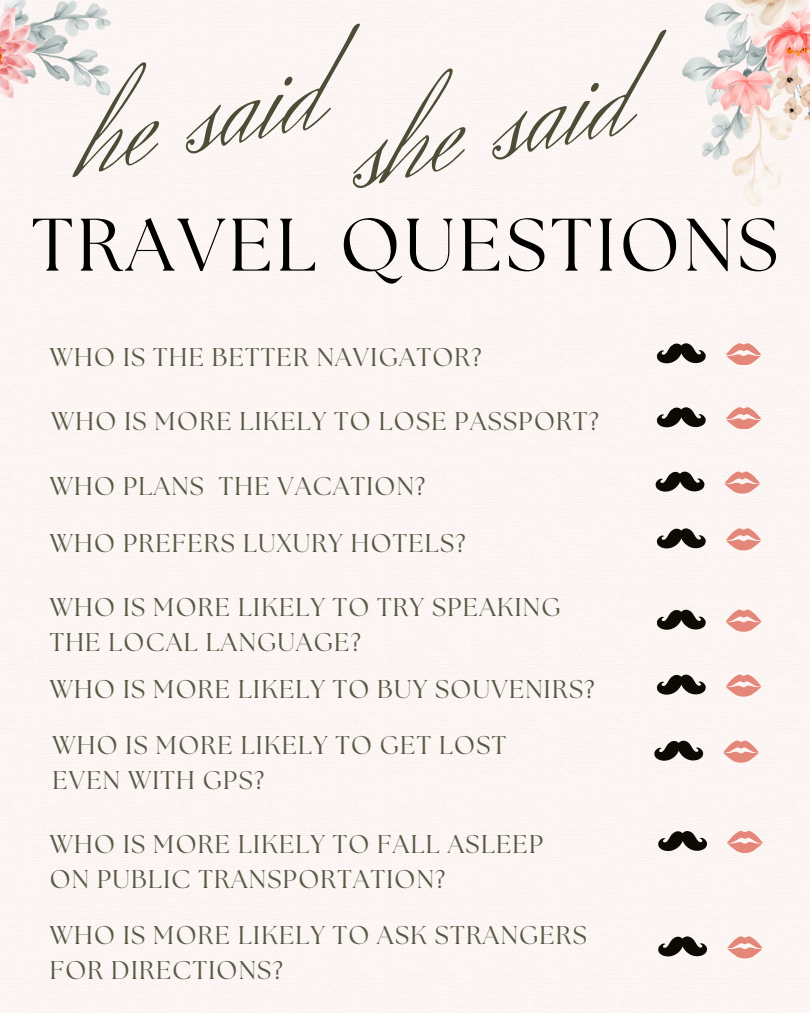
<style>
.page{position:relative;width:810px;height:1013px;background:#fff}
.page>*{position:absolute;margin:0;border:0;box-sizing:border-box;transform-origin:0 0}
.t1{font:139.8px "Herr Von Muellerhoff";color:#4b4d36}
.t2{font:74.2px "The Seasons";letter-spacing:.05em;color:#000}
.t3{font:25.6px/35.1px "The Seasons";letter-spacing:.05em;color:#575944}
</style>
<div class="page">
<svg style="left:725px;top:343px;width:36px;height:22px"></svg>
<svg style="left:657px;top:343px;width:49px;height:22px"></svg>
<svg style="left:725px;top:407px;width:36px;height:22px"></svg>
<svg style="left:657px;top:407px;width:49px;height:22px"></svg>
<svg style="left:724px;top:471px;width:36px;height:22px"></svg>
<svg style="left:655px;top:471px;width:50px;height:22px"></svg>
<svg style="left:725px;top:528px;width:36px;height:22px"></svg>
<svg style="left:657px;top:528px;width:49px;height:22px"></svg>
<svg style="left:725px;top:609px;width:36px;height:22px"></svg>
<svg style="left:657px;top:609px;width:49px;height:22px"></svg>
<svg style="left:725px;top:674px;width:36px;height:22px"></svg>
<svg style="left:657px;top:674px;width:49px;height:22px"></svg>
<svg style="left:723px;top:740px;width:36px;height:22px"></svg>
<svg style="left:654px;top:740px;width:49px;height:22px"></svg>
<svg style="left:727px;top:830px;width:36px;height:22px"></svg>
<svg style="left:658px;top:830px;width:49px;height:22px"></svg>
<svg style="left:727px;top:936px;width:36px;height:22px"></svg>
<svg style="left:658px;top:936px;width:49px;height:22px"></svg>
<img style="left:683px;top:0;width:127px;height:206px">
<img style="left:0;top:0;width:110px;height:343px">
<p class="t1" style="left:56px;top:49px;width:253px;rotate:-12deg">he said</p>
<p class="t1" style="left:327px;top:63px;width:289px;rotate:-12deg">she said</p>
<p class="t2" style="left:32px;top:211px;width:748px">TRAVEL QUESTIONS</p>
<p class="t3" style="left:50px;top:341px;width:433px">WHO IS THE BETTER NAVIGATOR?</p>
<h1 class="t3" style="left:51px;top:405px;width:549px">WHO IS MORE LIKELY TO LOSE PASSPORT?</h1>
<p class="t3" style="left:50px;top:470px;width:377px">WHO PLANS THE VACATION?</p>
<h1 class="t3" style="left:50px;top:527px;width:417px">WHO PREFERS LUXURY HOTELS?</h1>
<h2 class="t3" style="left:50px;top:591px;width:512px">WHO IS MORE LIKELY TO TRY SPEAKING<br>THE LOCAL LANGUAGE?</h2>
<p class="t3" style="left:50px;top:672px;width:546px">WHO IS MORE LIKELY TO BUY SOUVENIRS?</p>
<p class="t3" style="left:52px;top:729px;width:455px">WHO IS MORE LIKELY TO GET LOST<br>EVEN WITH GPS?</p>
<p class="t3" style="left:50px;top:828px;width:495px">WHO IS MORE LIKELY TO FALL ASLEEP<br>ON PUBLIC TRANSPORTATION?</p>
<p class="t3" style="left:50px;top:919px;width:539px">WHO IS MORE LIKELY TO ASK STRANGERS<br>FOR DIRECTIONS?</p>
</div>
